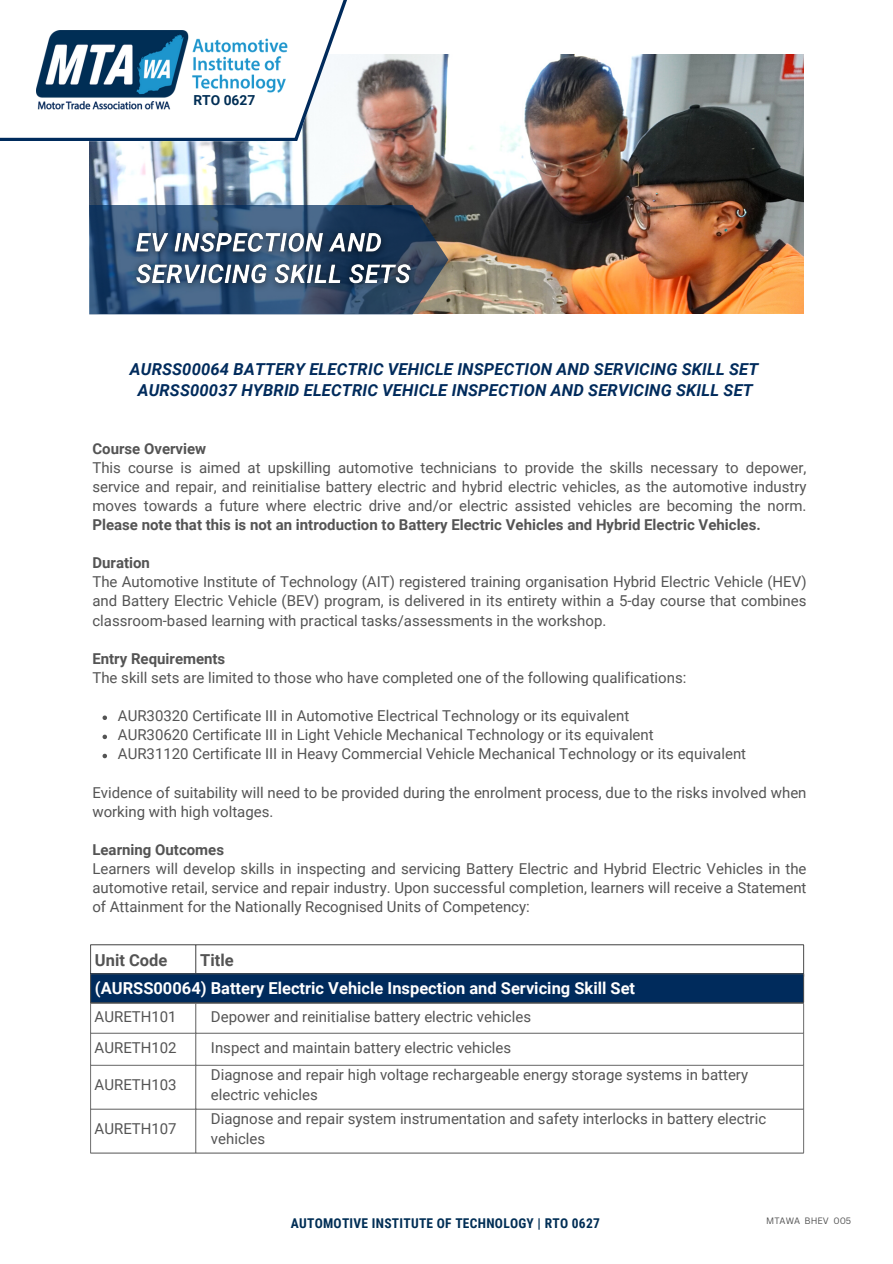
<style>
.page{position:relative;width:893px;height:1264px;background:#fff}
.page>*{position:absolute;margin:0;border:0;box-sizing:border-box;transform-origin:0 0}
.t1{font:italic 700 16.5px "Roboto";letter-spacing:.01em;color:#002b5c}
.t2{font:700 16.5px "Roboto";color:#fff}
.t3{font:700 16.5px "Roboto";color:#545454}
.t4{font:15px/19px "Roboto";color:#545454;text-align:justify}
.t5{font:700 15px "Roboto";color:#545454}
.t6{font:700 13.8px "Roboto";color:#002e55}
.t7{font:700 13.5px "Roboto Condensed";letter-spacing:.02em;color:#002e55}
.t8{font:9px "Canva Sans";color:#545454}
.s1{font-weight:700}
</style>
<div class="page">
<img style="left:89px;top:54px;width:714px;height:259px">
<svg style="left:102px;top:715px;width:5px;height:5px"></svg>
<svg style="left:102px;top:734px;width:5px;height:5px"></svg>
<svg style="left:102px;top:753px;width:5px;height:5px"></svg>
<hr style="left:90px;top:945px;width:1px;height:31px;background:#545454">
<hr style="left:195px;top:945px;width:1px;height:31px;background:#545454">
<hr style="left:803px;top:945px;width:1px;height:31px;background:#545454">
<hr style="left:90px;top:944px;width:713px;height:1px;background:#545454">
<div style="left:90px;top:973px;width:713px;height:30px;background:#002b5c"></div>
<svg style="left:90px;top:974px;width:1px;height:28px"></svg>
<svg style="left:803px;top:975px;width:1px;height:27px"></svg>
<hr style="left:90px;top:973px;width:713px;height:1px;background:#545454">
<hr style="left:90px;top:1002px;width:713px;height:1px;background:#545454">
<hr style="left:90px;top:1003px;width:1px;height:149px;background:#737373">
<hr style="left:195px;top:1003px;width:1px;height:149px;background:#737373">
<hr style="left:803px;top:1003px;width:1px;height:149px;background:#737373">
<hr style="left:90px;top:1003px;width:713px;height:1px;background:#737373">
<hr style="left:90px;top:1032px;width:713px;height:1px;background:#737373">
<hr style="left:90px;top:1064px;width:713px;height:1px;background:#737373">
<hr style="left:90px;top:1108px;width:713px;height:1px;background:#737373">
<hr style="left:90px;top:1152px;width:713px;height:1px;background:#737373">
<svg style="left:0;top:0;width:360px;height:141px"></svg>
<img style="left:37px;top:30px;width:255px;height:80px">
<img style="left:89px;top:204px;width:440px;height:110px">
<img style="left:125px;top:222px;width:298px;height:76px">
<p class="t6" style="left:193px;top:93px;width:63px">RTO 0627</p>
<p class="t1" style="left:130px;top:359px;width:630px">AURSS00064 BATTERY ELECTRIC VEHICLE INSPECTION AND SERVICING SKILL SET</p>
<p class="t1" style="left:138px;top:380px;width:616px">AURSS00037 HYBRID ELECTRIC VEHICLE INSPECTION AND SERVICING SKILL SET</p>
<p class="t5" style="left:92px;top:439px;width:115px">Course Overview</p>
<p class="t4" style="left:92px;top:458px;width:715px">This course is aimed at upskilling automotive technicians to provide the skills necessary to depower, service and repair, and reinitialise battery electric and hybrid electric vehicles, as the automotive industry moves towards a future where electric drive and/or electric assisted vehicles are becoming the norm.<br><span class="s1">Please note that this is not an introduction to Battery Electric Vehicles and Hybrid Electric Vehicles.</span></p>
<p class="t5" style="left:92px;top:554px;width:59px">Duration</p>
<p class="t4" style="left:92px;top:572px;width:715px">The Automotive Institute of Technology (AIT) registered training organisation Hybrid Electric Vehicle (HEV) and Battery Electric Vehicle (BEV) program, is delivered in its entirety within a 5-day course that combines classroom-based learning with practical tasks/assessments in the workshop.</p>
<p class="t5" style="left:92px;top:650px;width:134px">Entry Requirements</p>
<p class="t4" style="left:92px;top:668px;width:595px">The skill sets are limited to those who have completed one of the following qualifications:</p>
<p class="t4" style="left:118px;top:706px;width:513px">AUR30320 Certificate III in Automotive Electrical Technology or its equivalent</p>
<p class="t4" style="left:118px;top:725px;width:537px">AUR30620 Certificate III in Light Vehicle Mechanical Technology or its equivalent</p>
<p class="t4" style="left:118px;top:744px;width:629px">AUR31120 Certificate III in Heavy Commercial Vehicle Mechanical Technology or its equivalent</p>
<p class="t4" style="left:92px;top:783px;width:715px">Evidence of suitability will need to be provided during the enrolment process, due to the risks involved when working with high voltages.</p>
<p class="t5" style="left:92px;top:841px;width:133px">Learning Outcomes</p>
<p class="t4" style="left:92px;top:859px;width:715px">Learners will develop skills in inspecting and servicing Battery Electric and Hybrid Electric Vehicles in the automotive retail, service and repair industry. Upon successful completion, learners will receive a Statement of Attainment for the Nationally Recognised Units of Competency:</p>
<p class="t3" style="left:95px;top:951px;width:74px">Unit Code</p>
<p class="t3" style="left:200px;top:951px;width:35px">Title</p>
<p class="t2" style="left:95px;top:979px;width:541px">(AURSS00064) Battery Electric Vehicle Inspection and Servicing Skill Set</p>
<p class="t4" style="left:95px;top:1006px;width:84px">AURETH101</p>
<p class="t4" style="left:211px;top:1006px;width:321px">Depower and reinitialise battery electric vehicles</p>
<p class="t4" style="left:95px;top:1037px;width:84px">AURETH102</p>
<p class="t4" style="left:211px;top:1037px;width:302px">Inspect and maintain battery electric vehicles</p>
<p class="t4" style="left:95px;top:1075px;width:84px">AURETH103</p>
<p class="t4" style="left:211px;top:1065px;width:538px">Diagnose and repair high voltage rechargeable energy storage systems in battery</p>
<p class="t4" style="left:211px;top:1085px;width:108px">electric vehicles</p>
<p class="t4" style="left:95px;top:1119px;width:84px">AURETH107</p>
<p class="t4" style="left:211px;top:1109px;width:556px">Diagnose and repair system instrumentation and safety interlocks in battery electric</p>
<p class="t4" style="left:211px;top:1129px;width:56px">vehicles</p>
<p class="t7" style="left:291px;top:1215px;width:310px">AUTOMOTIVE INSTITUTE OF TECHNOLOGY | RTO 0627</p>
<p class="t8" style="left:766px;top:1214px;width:86px">MTAWA BHEV 005</p>
</div>
